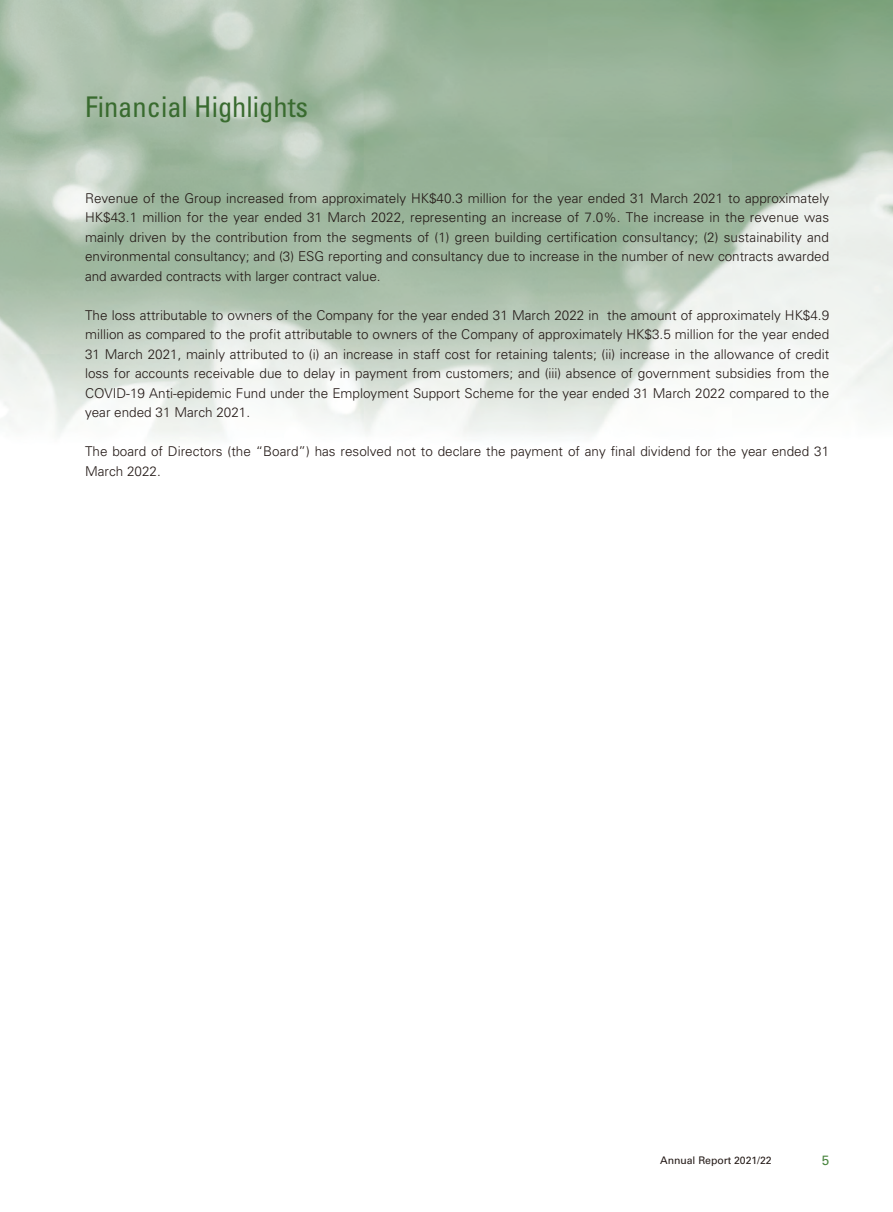
<style>
.page{position:relative;width:893px;height:1212px;background:#fff}
.page>*{position:absolute;margin:0;border:0;box-sizing:border-box;transform-origin:0 0}
.t1{font:condensed 28.5px "Univers LT Std";color:#396b2f}
.t2{font:300 13.5px/19.5px "Univers LT Std";color:#231916;text-align:justify}
.t3{font:13.5px "Univers LT Std";color:#4a863f}
.t4{font:10.5px "Univers LT Std";letter-spacing:-.005em;color:#231916}
</style>
<div class="page">
<h1 class="t1" style="left:85px;top:89px;width:225px">Financial Highlights</h1>
<p class="t2" style="left:85px;top:188px;width:746px">Revenue of the Group increased from approximately HK$40.3 million for the year ended 31 March 2021 to approximately HK$43.1 million for the year ended 31 March 2022, representing an increase of 7.0%. The increase in the revenue was mainly driven by the contribution from the segments of (1) green building certification consultancy; (2) sustainability and environmental consultancy; and (3) ESG reporting and consultancy due to increase in the number of new contracts awarded and awarded contracts with larger contract value.</p>
<p class="t2" style="left:85px;top:305px;width:746px">The loss attributable to owners of the Company for the year ended 31 March 2022 in the amount of approximately HK$4.9 million as compared to the profit attributable to owners of the Company of approximately HK$3.5 million for the year ended 31 March 2021, mainly attributed to (i) an increase in staff cost for retaining talents; (ii) increase in the allowance of credit loss for accounts receivable due to delay in payment from customers; and (iii) absence of government subsidies from the COVID-19 Anti-epidemic Fund under the Employment Support Scheme for the year ended 31 March 2022 compared to the year ended 31 March 2021.</p>
<p class="t2" style="left:85px;top:441px;width:746px">The board of Directors (the “Board”) has resolved not to declare the payment of any final dividend for the year ended 31<br>March 2022.</p>
<p class="t4" style="left:660px;top:1154px;width:113px">Annual Report 2021/22</p>
<p class="t3" style="left:822px;top:1152px;width:9px">5</p>
</div>
